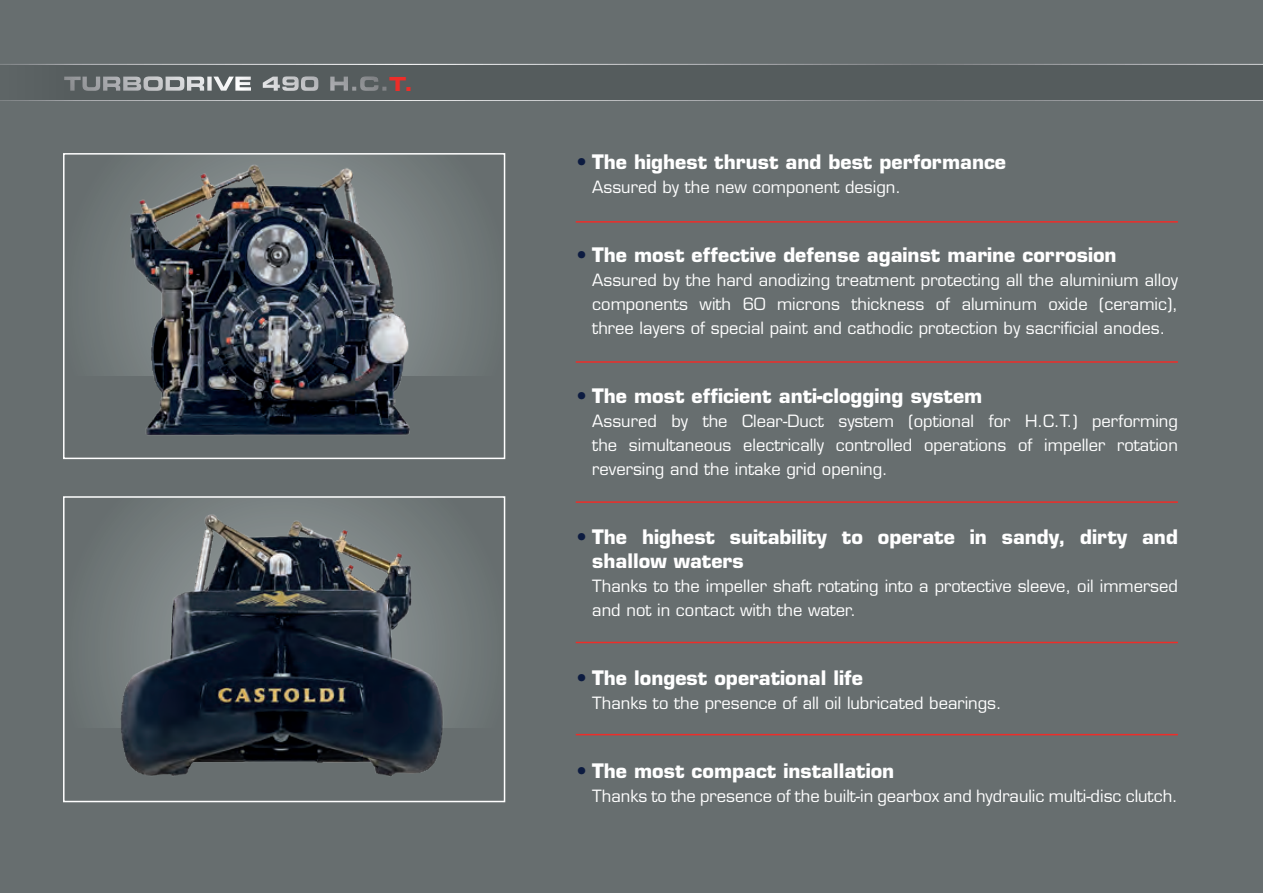
<style>
.page{position:relative;width:1263px;height:893px;background:#676e6f}
.page>*{position:absolute;margin:0;border:0;box-sizing:border-box;transform-origin:0 0}
.t1{font:700 19.5px/24px "Eurostile";color:#fff}
.t2{font:19.35px "Eurostile Bold Extended Two";color:#fff}
.t3{font:16.5px/24px "Eurostile";color:#fff;text-align:justify}
.s1{color:#ee2d29}
.s2{color:#0c1b40}
</style>
<div class="page">
<hr style="left:576px;top:221px;width:602px;height:2px;background:#ee2d29">
<hr style="left:576px;top:361px;width:602px;height:2px;background:#ee2d29">
<hr style="left:576px;top:501px;width:602px;height:2px;background:#ee2d29">
<hr style="left:576px;top:642px;width:602px;height:1px;background:#ee2d29">
<hr style="left:576px;top:734px;width:602px;height:1px;background:#ee2d29">
<div style="left:0;top:64px;width:1263px;height:37px;background:#555c5d"></div>
<div style="left:63px;top:496px;width:442px;height:306px;border:2px solid #fff"></div>
<img style="left:69px;top:153px;width:437px;height:306px">
<img style="left:77px;top:498px;width:408px;height:278px">
<p class="t2" style="left:64px;top:70px;width:351px">TURBODRIVE 490 H.C.<span class="s1">T.</span></p>
<p class="t1" style="left:576px;top:150px;width:432px"><span class="s2">•</span> The highest thrust and best performance</p>
<p class="t3" style="left:592px;top:175px;width:310px">Assured by the new component design.</p>
<p class="t1" style="left:576px;top:243px;width:542px"><span class="s2">•</span> The most effective defense against marine corrosion</p>
<p class="t3" style="left:592px;top:268px;width:587px">Assured by the hard anodizing treatment protecting all the aluminium alloy components with 60 microns thickness of aluminum oxide (ceramic), three layers of special paint and cathodic protection by sacrificial anodes.</p>
<p class="t1" style="left:576px;top:384px;width:408px"><span class="s2">•</span> The most efficient anti-clogging system</p>
<p class="t3" style="left:592px;top:409px;width:587px">Assured by the Clear-Duct system (optional for H.C.T.) performing the simultaneous electrically controlled operations of impeller rotation reversing and the intake grid opening.</p>
<p class="t1" style="left:592px;top:525px;width:587px;text-indent:-16px"><span class="s2">•</span> The highest suitability to operate in sandy, dirty and shallow waters</p>
<p class="t3" style="left:592px;top:574px;width:587px">Thanks to the impeller shaft rotating into a protective sleeve, oil immersed and not in contact with the water.</p>
<p class="t1" style="left:576px;top:666px;width:289px"><span class="s2">•</span> The longest operational life</p>
<p class="t3" style="left:592px;top:691px;width:411px">Thanks to the presence of all oil lubricated bearings.</p>
<p class="t1" style="left:576px;top:759px;width:320px"><span class="s2">•</span> The most compact installation</p>
<p class="t3" style="left:592px;top:784px;width:587px">Thanks to the presence of the built-in gearbox and hydraulic multi-disc clutch.</p>
</div>
